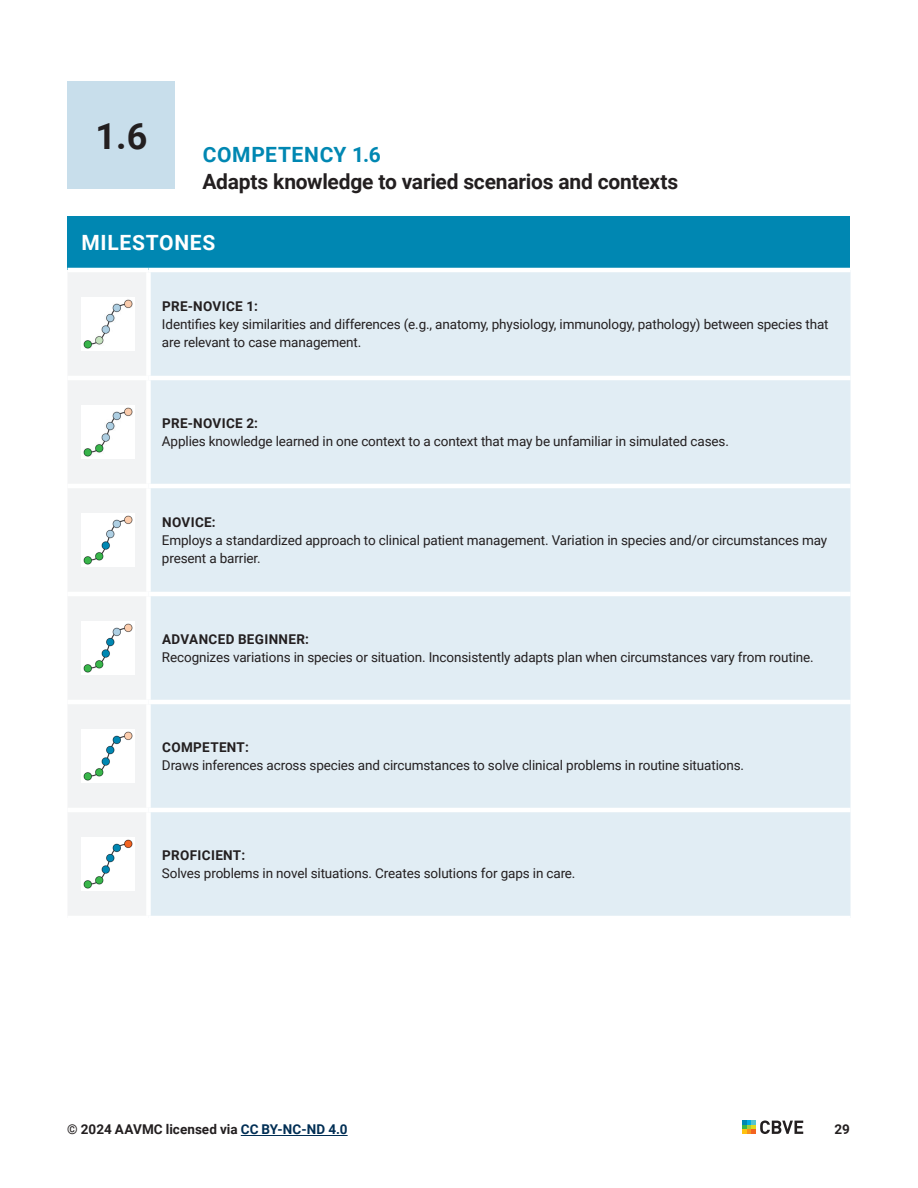
<style>
.page{position:relative;width:918px;height:1188px;background:#fff}
.page>*{position:absolute;margin:0;border:0;box-sizing:border-box;transform-origin:0 0}
.t1{font:700 36px "Roboto";color:#231f20}
.t2{font:700 21px "Roboto";letter-spacing:-.01em;color:#231f20}
.t3{font:700 21px "Roboto";letter-spacing:.03em;color:#0087b2}
.t4{font:700 21px "Roboto";letter-spacing:.035em;color:#fff}
.t5{font:13.5px/18px "Roboto";letter-spacing:-.01em;color:#231f20}
.t6{font:700 13.5px "Roboto";letter-spacing:.025em;color:#231f20}
.t7{font:700 13.5px "Roboto";color:#231f20}
.s1{color:#002e54}
</style>
<div class="page">
<div style="left:68px;top:216px;width:782px;height:54px;background:#0087b2"></div>
<div style="left:68px;top:273px;width:78px;height:642px;background:#f2f3f4"></div>
<div style="left:151px;top:272px;width:699px;height:644px;background:#e1edf4"></div>
<hr style="left:68px;top:376px;width:80px;height:4px;background:#fff">
<hr style="left:148px;top:376px;width:702px;height:4px;background:#fff">
<hr style="left:148px;top:592px;width:702px;height:4px;background:#fff">
<hr style="left:68px;top:700px;width:80px;height:4px;background:#fff">
<hr style="left:148px;top:700px;width:702px;height:4px;background:#fff">
<hr style="left:68px;top:484px;width:80px;height:4px;background:#fff">
<hr style="left:148px;top:484px;width:702px;height:4px;background:#fff">
<hr style="left:68px;top:268px;width:80px;height:4px;background:#fff">
<hr style="left:148px;top:268px;width:702px;height:4px;background:#fff">
<hr style="left:68px;top:592px;width:80px;height:4px;background:#fff">
<hr style="left:68px;top:808px;width:80px;height:4px;background:#fff">
<hr style="left:148px;top:808px;width:702px;height:4px;background:#fff">
<img style="left:81px;top:297px;width:54px;height:54px">
<img style="left:81px;top:405px;width:54px;height:54px">
<img style="left:81px;top:513px;width:54px;height:54px">
<img style="left:81px;top:621px;width:54px;height:54px">
<img style="left:81px;top:729px;width:54px;height:54px">
<img style="left:81px;top:837px;width:54px;height:54px">
<div style="left:68px;top:81px;width:108px;height:108px;background:#c8deeb"></div>
<svg style="left:742px;top:1120px;width:61px;height:14px"></svg>
<hr style="left:241px;top:1135px;width:107px;height:1px;background:#002e54">
<h1 class="t1" style="left:96px;top:110px;width:53px">1.6</h1>
<h2 class="t3" style="left:203px;top:140px;width:180px">COMPETENCY 1.6</h2>
<h2 class="t2" style="left:202px;top:167px;width:477px">Adapts knowledge to varied scenarios and contexts</h2>
<h2 class="t4" style="left:81px;top:228px;width:136px">MILESTONES</h2>
<p class="t6" style="left:162px;top:297px;width:97px">PRE-NOVICE 1:</p>
<p class="t5" style="left:162px;top:314px;width:668px">Identifies key similarities and differences (e.g., anatomy, physiology, immunology, pathology) between species that are relevant to case management.</p>
<p class="t6" style="left:162px;top:414px;width:97px">PRE-NOVICE 2:</p>
<p class="t5" style="left:162px;top:431px;width:568px">Applies knowledge learned in one context to a context that may be unfamiliar in simulated cases.</p>
<p class="t6" style="left:162px;top:513px;width:55px">NOVICE:</p>
<p class="t5" style="left:162px;top:530px;width:667px">Employs a standardized approach to clinical patient management. Variation in species and/or circumstances may present a barrier.</p>
<p class="t6" style="left:162px;top:630px;width:148px">ADVANCED BEGINNER:</p>
<p class="t5" style="left:162px;top:647px;width:653px">Recognizes variations in species or situation. Inconsistently adapts plan when circumstances vary from routine.</p>
<p class="t6" style="left:162px;top:738px;width:88px">COMPETENT:</p>
<p class="t5" style="left:162px;top:755px;width:584px">Draws inferences across species and circumstances to solve clinical problems in routine situations.</p>
<p class="t6" style="left:162px;top:846px;width:84px">PROFICIENT:</p>
<p class="t5" style="left:162px;top:863px;width:415px">Solves problems in novel situations. Creates solutions for gaps in care.</p>
<p class="t7" style="left:67px;top:1120px;width:282px">© 2024 AAVMC licensed via <span class="s1">CC BY-NC-ND 4.0</span></p>
<p class="t6" style="left:834px;top:1120px;width:17px">29</p>
</div>
